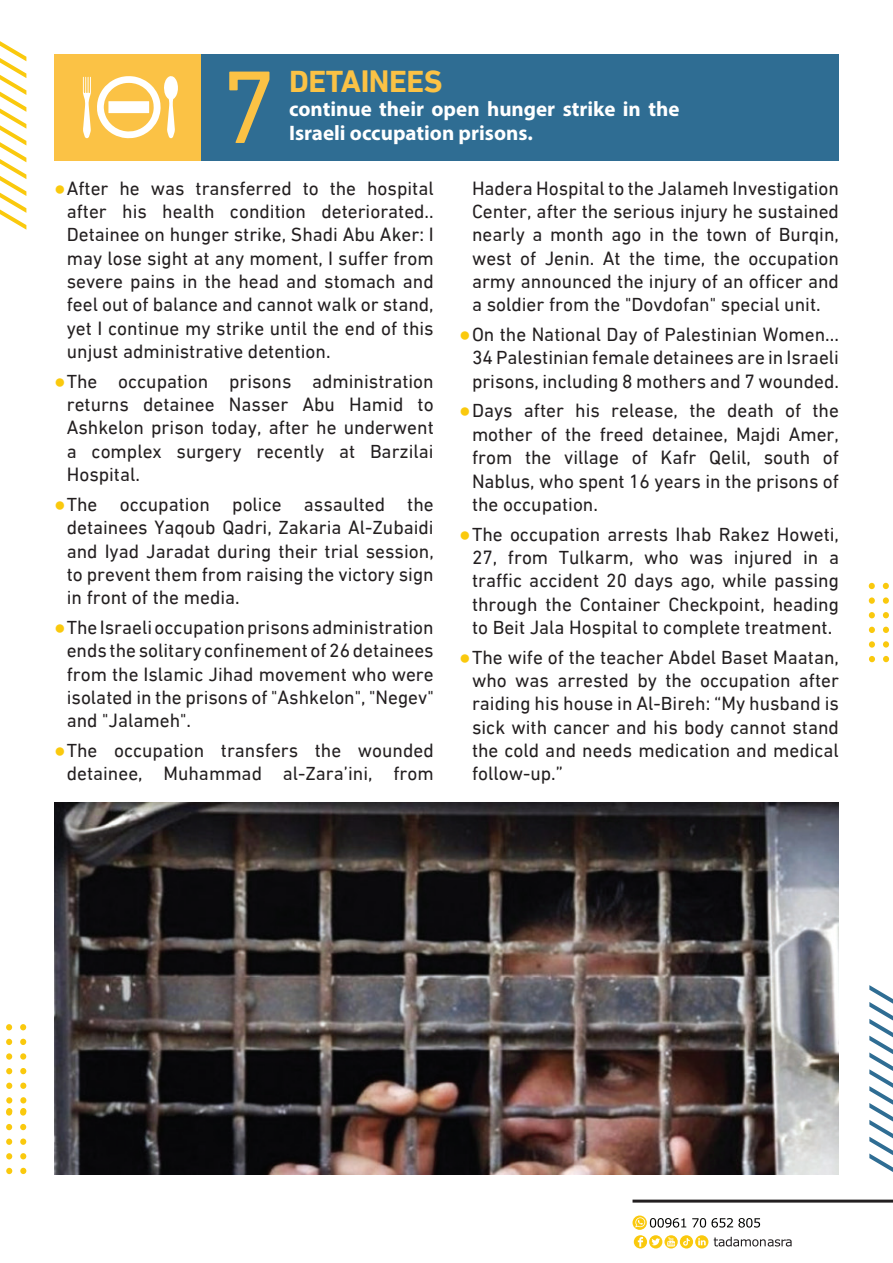
<style>
.page{position:relative;width:893px;height:1263px;background:#fff}
.page>*{position:absolute;margin:0;border:0;box-sizing:border-box;transform-origin:0 0}
.t1{font:105px "DIN Next LTW23";color:#fbc245}
.t2{font:700 31.5px "DIN Next LTW23";letter-spacing:-.015em;color:#fbc245}
.t3{font:700 21px "Myriad Pro";color:#fff}
.t4{font:19.5px/23.4px "DIN Next LTW23";color:#231f20}
.s1{font-family:"Arial";color:#fac90d}
</style>
<div class="page">
<svg style="left:869px;top:985px;width:24px;height:187px"></svg>
<svg style="left:883px;top:583px;width:6px;height:6px"></svg>
<div style="left:883px;top:597px;width:6px;height:7px;background:#fac90d;border-radius:50%"></div>
<svg style="left:883px;top:612px;width:6px;height:6px"></svg>
<svg style="left:883px;top:627px;width:6px;height:6px"></svg>
<div style="left:883px;top:641px;width:6px;height:7px;background:#fac90d;border-radius:50%"></div>
<svg style="left:883px;top:656px;width:6px;height:6px"></svg>
<svg style="left:869px;top:583px;width:6px;height:6px"></svg>
<div style="left:869px;top:597px;width:6px;height:7px;background:#fac90d;border-radius:50%"></div>
<svg style="left:869px;top:612px;width:6px;height:6px"></svg>
<svg style="left:869px;top:627px;width:6px;height:6px"></svg>
<div style="left:869px;top:641px;width:6px;height:7px;background:#fac90d;border-radius:50%"></div>
<svg style="left:869px;top:656px;width:6px;height:6px"></svg>
<svg style="left:20px;top:1124px;width:6px;height:6px"></svg>
<div style="left:20px;top:1138px;width:6px;height:7px;background:#fac90d;border-radius:50%"></div>
<svg style="left:20px;top:1153px;width:6px;height:6px"></svg>
<svg style="left:20px;top:1168px;width:6px;height:6px"></svg>
<svg style="left:6px;top:1124px;width:6px;height:6px"></svg>
<div style="left:6px;top:1138px;width:6px;height:7px;background:#fac90d;border-radius:50%"></div>
<svg style="left:6px;top:1153px;width:6px;height:6px"></svg>
<svg style="left:6px;top:1168px;width:6px;height:6px"></svg>
<svg style="left:20px;top:1024px;width:6px;height:6px"></svg>
<svg style="left:20px;top:1039px;width:6px;height:6px"></svg>
<div style="left:20px;top:1053px;width:6px;height:7px;background:#fac90d;border-radius:50%"></div>
<svg style="left:20px;top:1068px;width:6px;height:6px"></svg>
<div style="left:20px;top:1082px;width:6px;height:7px;background:#fac90d;border-radius:50%"></div>
<svg style="left:20px;top:1097px;width:6px;height:18px"></svg>
<svg style="left:6px;top:1024px;width:6px;height:6px"></svg>
<svg style="left:6px;top:1039px;width:6px;height:6px"></svg>
<div style="left:6px;top:1053px;width:6px;height:7px;background:#fac90d;border-radius:50%"></div>
<svg style="left:6px;top:1068px;width:6px;height:6px"></svg>
<div style="left:6px;top:1082px;width:6px;height:7px;background:#fac90d;border-radius:50%"></div>
<svg style="left:6px;top:1097px;width:6px;height:18px"></svg>
<hr style="left:632px;top:1199px;width:261px;height:3px;background:#231f20">
<svg style="left:692px;top:1218px;width:68px;height:9px"></svg>
<svg style="left:632px;top:1215px;width:15px;height:15px"></svg>
<svg style="left:635px;top:1217px;width:51px;height:10px"></svg>
<svg style="left:714px;top:1237px;width:78px;height:9px"></svg>
<svg style="left:634px;top:1235px;width:74px;height:13px"></svg>
<svg style="left:0;top:41px;width:26px;height:189px"></svg>
<img style="left:54px;top:802px;width:785px;height:372px">
<div style="left:153px;top:54px;width:686px;height:106px;background:#2f6d93"></div>
<div style="left:54px;top:54px;width:147px;height:106px;background:#fbc245"></div>
<svg style="left:83px;top:76px;width:95px;height:63px"></svg>
<h1 class="t1" style="left:220px;top:45px;width:58px">7</h1>
<h2 class="t2" style="left:289px;top:63px;width:155px">DETAINEES</h2>
<p class="t3" style="left:289px;top:119px;width:245px">Israeli occupation prisons.</p>
<p class="t3" style="left:289px;top:95px;width:392px">continue their open hunger strike in the</p>
<p class="t4" style="left:54px;top:176px;width:56px"><span class="s1">●</span>After</p>
<p class="t4" style="left:119px;top:176px;width:22px">he</p>
<p class="t4" style="left:151px;top:176px;width:35px">was</p>
<p class="t4" style="left:196px;top:176px;width:98px">transferred</p>
<p class="t4" style="left:303px;top:176px;width:18px">to</p>
<p class="t4" style="left:330px;top:176px;width:28px">the</p>
<p class="t4" style="left:367px;top:176px;width:68px">hospital</p>
<p class="t4" style="left:67px;top:200px;width:368px">after<br>Detainee on hunger strike, Shadi Abu Aker I: may lose sight at any moment I, suffer from severe pains in the head and stomach and feel out of balance and cannot walk or stand, yet I continue my strike until the end of this unjust administrative detention.</p>
<p class="t4" style="left:312px;top:369px;width:123px">administration</p>
<p class="t4" style="left:122px;top:200px;width:26px">his</p>
<p class="t4" style="left:162px;top:200px;width:54px">health</p>
<p class="t4" style="left:230px;top:200px;width:78px">condition</p>
<p class="t4" style="left:321px;top:200px;width:114px">deteriorated..</p>
<p class="t4" style="left:54px;top:369px;width:45px"><span class="s1">●</span>The</p>
<p class="t4" style="left:118px;top:369px;width:92px">occupation</p>
<p class="t4" style="left:229px;top:369px;width:64px">prisons</p>
<p class="t4" style="left:143px;top:393px;width:73px">detainee</p>
<p class="t4" style="left:229px;top:393px;width:61px">Nasser</p>
<p class="t4" style="left:302px;top:393px;width:34px">Abu</p>
<p class="t4" style="left:349px;top:393px;width:56px">Hamid</p>
<p class="t4" style="left:67px;top:393px;width:64px">returns</p>
<p class="t4" style="left:67px;top:416px;width:368px">Ashkelon prison today, after he underwent</p>
<p class="t4" style="left:370px;top:439px;width:65px">Barzilai</p>
<p class="t4" style="left:418px;top:393px;width:18px">to</p>
<p class="t4" style="left:92px;top:439px;width:72px">complex</p>
<p class="t4" style="left:256px;top:439px;width:69px">recently</p>
<p class="t4" style="left:339px;top:439px;width:18px">at</p>
<p class="t4" style="left:67px;top:439px;width:75px">a<br>Hospital.</p>
<p class="t4" style="left:177px;top:439px;width:66px">surgery</p>
<p class="t4" style="left:67px;top:492px;width:368px;text-indent:-13px"><span class="s1">●</span>The<br>detainees Yaqoub Qadri, Zakaria Al-Zubaidi and Iyad Jaradat during their trial session, to prevent them from raising the victory sign in front of the media.</p>
<p class="t4" style="left:67px;top:615px;width:368px;text-align:justify;text-indent:-13px"><span class="s1">●</span>TheIsraelioccupationprisonsadministration endsthesolitaryconfinementof26detainees from the Islamic Jihad movement who were isolated in the prisons of "Ashkelon "," Negev" and "Jalameh ."</p>
<p class="t4" style="left:358px;top:739px;width:77px">wounded</p>
<p class="t4" style="left:120px;top:492px;width:92px">occupation</p>
<p class="t4" style="left:232px;top:492px;width:51px">police</p>
<p class="t4" style="left:304px;top:492px;width:83px">assaulted</p>
<p class="t4" style="left:407px;top:492px;width:28px">the</p>
<p class="t4" style="left:54px;top:739px;width:45px"><span class="s1">●</span>The</p>
<p class="t4" style="left:114px;top:739px;width:92px">occupation</p>
<p class="t4" style="left:221px;top:739px;width:79px">transfers</p>
<p class="t4" style="left:315px;top:739px;width:28px">the</p>
<p class="t4" style="left:67px;top:762px;width:77px">detainee,</p>
<p class="t4" style="left:163px;top:762px;width:100px">Muhammad</p>
<p class="t4" style="left:283px;top:762px;width:91px">al-Zara’ini,</p>
<p class="t4" style="left:393px;top:762px;width:42px">from</p>
<p class="t4" style="left:472px;top:176px;width:369px;text-align:justify">Hadera Hospital to the Jalameh Investigation Center, after the serious injury he sustained nearly a month ago in the town of Burqin, west of Jenin. At the time, the occupation army announced the injury of an officer and a soldier from the "Dovdofan" special unit.</p>
<p class="t4" style="left:472px;top:323px;width:368px;text-align:justify;text-indent:-13px"><span class="s1">●</span>On the National Day of Palestinian Women...<br>34 Palestinian female detainees are in Israeli prisons, including 8 mothers and 7 wounded.</p>
<p class="t4" style="left:812px;top:399px;width:28px">the</p>
<p class="t4" style="left:459px;top:399px;width:55px"><span class="s1">●</span>Days</p>
<p class="t4" style="left:472px;top:422px;width:368px">mother of the freed detainee, Majdi Amer,</p>
<p class="t4" style="left:823px;top:446px;width:18px">of</p>
<p class="t4" style="left:524px;top:399px;width:42px">after</p>
<p class="t4" style="left:575px;top:399px;width:26px">his</p>
<p class="t4" style="left:611px;top:399px;width:68px">release,</p>
<p class="t4" style="left:689px;top:399px;width:28px">the</p>
<p class="t4" style="left:727px;top:399px;width:48px">death</p>
<p class="t4" style="left:785px;top:399px;width:18px">of</p>
<p class="t4" style="left:709px;top:446px;width:43px">Qelil,</p>
<p class="t4" style="left:472px;top:446px;width:368px">from<br>Nablus, who spent 16 years in the prisons of the occupation.</p>
<p class="t4" style="left:459px;top:522px;width:381px;text-align:right"><span class="s1">●</span>The occupation arrests Ihab Rakez Howeti, a</p>
<p class="t4" style="left:525px;top:446px;width:28px">the</p>
<p class="t4" style="left:564px;top:446px;width:56px">village</p>
<p class="t4" style="left:632px;top:446px;width:18px">of</p>
<p class="t4" style="left:661px;top:446px;width:37px">Kafr</p>
<p class="t4" style="left:764px;top:446px;width:48px">south</p>
<p class="t4" style="left:472px;top:545px;width:368px">27,<br>traffic accident 20 days ago, while passing through the Container Checkpoint, heading to Beit Jala Hospital to complete treatment.</p>
<p class="t4" style="left:472px;top:645px;width:368px;text-align:justify;text-indent:-13px"><span class="s1">●</span>The wife of the teacher Abdel Baset Maatan, who was arrested by the occupation after raiding his house in Al-Bireh “: My husband is sick with cancer and his body cannot stand the cold and needs medication and medical follow-up “.</p>
<p class="t4" style="left:508px;top:545px;width:42px">from</p>
<p class="t4" style="left:559px;top:545px;width:76px">Tulkarm,</p>
<p class="t4" style="left:644px;top:545px;width:36px">who</p>
<p class="t4" style="left:734px;top:545px;width:60px">injured</p>
<p class="t4" style="left:803px;top:545px;width:17px">in</p>
<p class="t4" style="left:689px;top:545px;width:35px">was</p>
</div>
